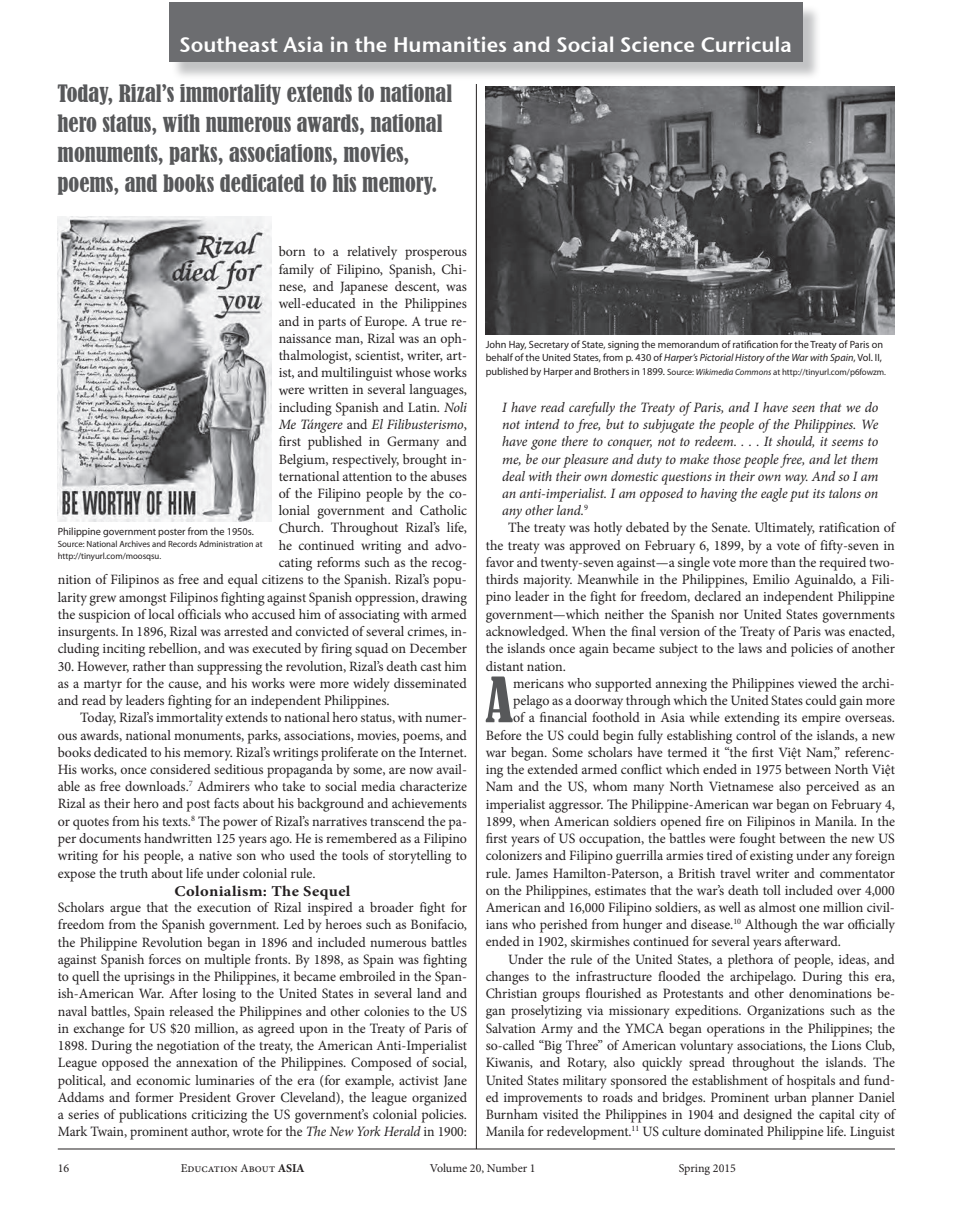
<style>
.page{position:relative;width:954px;height:1224px;background:#fff}
.page>*{position:absolute;margin:0;border:0;box-sizing:border-box;transform-origin:0 0}
.t1{font:condensed 58.05px "Bernard";color:#57585a}
.t2{font:condensed 22.5px/30px "Bernard";color:#57585a}
.t3{font:21px "Stone Sans Sem ITCTT Semi";color:#fff}
.t4{font:700 15px "Minion Pro";letter-spacing:.02em;color:#231f20;scale:1.1 1}
.t5{font:14.25px/17.2px "Minion Pro";letter-spacing:-.005em;color:#231f20;text-align:justify}
.t6{font:italic 14.25px "Minion Pro";letter-spacing:-.01em;color:#231f20}
.t7{font:12px "Minion Pro";color:#231f20}
.t8{font:10.5px/13.5px "Myriad Pro";color:#231f20}
.t9{font:9px/12px "Myriad Pro";color:#231f20}
.s1{font-style:italic}
.s2{font-size:10.5px}
.s3{font-weight:700}
</style>
<div class="page">
<hr style="left:476px;top:84px;width:1px;height:1065px;background:#231f20">
<div style="left:171px;top:5px;width:650px;height:76px;background:#808285;opacity:.48"></div>
<div style="left:169px;top:2px;width:633px;height:60px;background:#6c6d70"></div>
<hr style="left:58px;top:1149px;width:837px;height:1px;background:#231f20">
<img style="left:485px;top:87px;width:409px;height:247px">
<img style="left:58px;top:216px;width:214px;height:305px">
<h3 class="t3" style="left:179px;top:32px;width:614px">Southeast Asia in the Humanities and Social Science Curricula</h3>
<h2 class="t2" style="left:58px;top:79px;width:396px">Today, Rizal’s immortality extends to national hero status, with numerous awards, national monuments, parks, associations, movies, poems, and books dedicated to his memory.</h2>
<p class="t5" style="left:58px;top:243px;width:411px;text-align:right">born to a relatively prosperous<br>family of Filipino, Spanish, Chi-<br>nese, and Japanese descent, was<br>well-educated in the Philippines<br>and in parts of Europe. A true re-<br>naissance man, Rizal was an oph-<br>thalmologist, scientist, writer, art-<br>ist, and multilinguist whose works<br>were written in several languages,<br>including Spanish and Latin. <span class="s1">Noli<br>Me Tángere</span> and <span class="s1">El Filibusterismo</span>,<br>first published in Germany and<br>Belgium, respectively, brought in-<br>ternational attention to the abuses<br>of the Filipino people by the co-<br>lonial government and Catholic<br>Church. Throughout Rizal’s life,<br>he continued writing and advo-<br>cating reforms such as the recog-<br>nition of Filipinos as free and equal citizens to the Spanish. Rizal’s popu&shy;larity grew amongst Filipinos fighting against Spanish oppression, drawing the suspicion of local officials who accused him of associating with armed insurgents. In 1896, Rizal was arrested and convicted of several crimes, in&shy;cluding inciting rebellion, and was executed by firing squad on December</p>
<p class="t5" style="left:58px;top:657px;width:411px">30. However, rather than suppressing the revolution, Rizal’s death cast him as a martyr for the cause, and his works were more widely disseminated and read by leaders fighting for an independent Philippines.</p>
<p class="t5" style="left:58px;top:709px;width:411px;text-indent:22px">Today, Rizal’s immortality extends to national hero status, with numer&shy;ous awards, national monuments, parks, associations, movies, poems, and books dedicated to his memory. Rizal’s writings proliferate on the Internet.<br>His works, once considered seditious propaganda by some, are now avail&shy;able as free downloads.<sup>7</sup> Admirers who take to social media characterize Rizal as their hero and post facts about his background and achievements or quotes from his texts.<sup>8</sup> The power of Rizal’s narratives transcend the pa&shy;per documents handwritten 125 years ago. He is remembered as a Filipino writing for his people, a native son who used the tools of storytelling to expose the truth about life under colonial rule.</p>
<p class="t4" style="left:174px;top:881px;width:162px">Colonialism: The Sequel</p>
<p class="t5" style="left:58px;top:899px;width:411px">Scholars argue that the execution of Rizal inspired a broader fight for freedom from the Spanish government. Led by heroes such as Bonifacio, the Philippine Revolution began in 1896 and included numerous battles against Spanish forces on multiple fronts. By 1898, as Spain was fighting to quell the uprisings in the Philippines, it became embroiled in the Span&shy;ish-American War. After losing to the United States in several land and naval battles, Spain released the Philippines and other colonies to the US in exchange for US $20 million, as agreed upon in the Treaty of Paris of 1898. During the negotiation of the treaty, the American Anti-Imperialist League opposed the annexation of the Philippines. Composed of social, political, and economic luminaries of the era (for example, activist Jane Addams and former President Grover Cleveland), the league organized a series of publications criticizing the US government’s colonial policies.<br>Mark Twain, prominent author, wrote for the <span class="s1">The New York Herald</span> in 1900:</p>
<p class="t8" style="left:58px;top:525px;width:198px">Philippine government poster from the 1950s.</p>
<p class="t9" style="left:58px;top:538px;width:206px">Source: National Archives and Records Administration at http://tinyurl.com/moosqsu.</p>
<p class="t8" style="left:486px;top:337px;width:399px">John Hay, Secretary of State, signing the memorandum of ratification for the Treaty of Paris on behalf of the United States, from p. 430 of <span class="s1">Harper’s Pictorial History of the War with Spain</span>, Vol. II,</p>
<p class="t9" style="left:486px;top:365px;width:402px"><span class="s2">published by Harper and Brothers in 1899.</span> Source: <span class="s1">Wikimedia Commons</span> at http://tinyurl.com/p6fowzm.</p>
<p class="t6" style="left:502px;top:397px;width:378px">I have read carefully the Treaty of Paris, and I have seen that we do</p>
<p class="t6" style="left:502px;top:415px;width:378px">not intend to free, but to subjugate the people of the Philippines. We</p>
<p class="t6" style="left:502px;top:432px;width:378px">have gone there to conquer, not to redeem. . . . It should, it seems to</p>
<p class="t6" style="left:502px;top:449px;width:378px">me, be our pleasure and duty to make those people free, and let them</p>
<p class="t6" style="left:502px;top:466px;width:378px">deal with their own domestic questions in their own way. And so I am</p>
<p class="t6" style="left:502px;top:484px;width:378px">an anti-imperialist. I am opposed to having the eagle put its talons on</p>
<p class="t6" style="left:502px;top:501px;width:87px">any other land.<sup>9</sup></p>
<p class="t5" style="left:508px;top:519px;width:388px">The treaty was hotly debated by the Senate. Ultimately, ratification of</p>
<p class="t5" style="left:486px;top:537px;width:411px">the treaty was approved on February 6, 1899, by a vote of fifty-seven in</p>
<p class="t5" style="left:486px;top:554px;width:411px">favor and twenty-seven against—a single vote more than the required two-</p>
<p class="t5" style="left:486px;top:571px;width:411px">thirds majority. Meanwhile in the Philippines, Emilio Aguinaldo, a Fili-</p>
<p class="t5" style="left:486px;top:588px;width:411px">pino leader in the fight for freedom, declared an independent Philippine</p>
<p class="t5" style="left:486px;top:606px;width:411px">government—which neither the Spanish nor United States governments</p>
<p class="t5" style="left:486px;top:623px;width:411px">acknowledged. When the final version of the Treaty of Paris was enacted,</p>
<p class="t5" style="left:486px;top:640px;width:411px">the islands once again became subject to the laws and policies of another</p>
<p class="t5" style="left:486px;top:657px;width:82px">distant nation.</p>
<h1 class="t1" style="left:485px;top:666px;width:29px">A</h1>
<p class="t5" style="left:513px;top:675px;width:383px">mericans who supported annexing the Philippines viewed the archi-</p>
<p class="t5" style="left:513px;top:692px;width:383px">pelago as a doorway through which the United States could gain more</p>
<p class="t5" style="left:513px;top:709px;width:383px">of a financial foothold in Asia while extending its empire overseas.</p>
<p class="t5" style="left:486px;top:726px;width:411px">Before the US could begin fully establishing control of the islands, a new</p>
<p class="t5" style="left:486px;top:744px;width:411px">war began. Some scholars have termed it “the first Việt Nam,” referenc-</p>
<p class="t5" style="left:486px;top:761px;width:411px">ing the extended armed conflict which ended in 1975 between North Việt</p>
<p class="t5" style="left:486px;top:778px;width:411px">Nam and the US, whom many North Vietnamese also perceived as an</p>
<p class="t5" style="left:486px;top:795px;width:411px">imperialist aggressor. The Philippine-American war began on February 4,</p>
<p class="t5" style="left:486px;top:813px;width:411px">1899, when American soldiers opened fire on Filipinos in Manila. In the</p>
<p class="t5" style="left:486px;top:830px;width:411px">first years of US occupation, the battles were fought between the new US</p>
<p class="t5" style="left:486px;top:847px;width:411px">colonizers and Filipino guerrilla armies tired of existing under any foreign</p>
<p class="t5" style="left:486px;top:864px;width:411px">rule. James Hamilton-Paterson, a British travel writer and commentator</p>
<p class="t5" style="left:486px;top:882px;width:411px">on the Philippines, estimates that the war’s death toll included over 4,000</p>
<p class="t5" style="left:486px;top:899px;width:411px">American and 16,000 Filipino soldiers, as well as almost one million civil-</p>
<p class="t5" style="left:486px;top:916px;width:411px">ians who perished from hunger and disease.<sup>10</sup> Although the war officially</p>
<p class="t5" style="left:486px;top:933px;width:357px">ended in 1902, skirmishes continued for several years afterward.</p>
<p class="t5" style="left:508px;top:951px;width:388px">Under the rule of the United States, a plethora of people, ideas, and</p>
<p class="t5" style="left:486px;top:968px;width:411px">changes to the infrastructure flooded the archipelago. During this era,</p>
<p class="t5" style="left:486px;top:985px;width:411px">Christian groups flourished as Protestants and other denominations be-</p>
<p class="t5" style="left:486px;top:1002px;width:411px">gan proselytizing via missionary expeditions. Organizations such as the</p>
<p class="t5" style="left:486px;top:1020px;width:411px">Salvation Army and the YMCA began operations in the Philippines; the</p>
<p class="t5" style="left:486px;top:1037px;width:411px">so-called “Big Three” of American voluntary associations, the Lions Club,</p>
<p class="t5" style="left:486px;top:1054px;width:411px">Kiwanis, and Rotary, also quickly spread throughout the islands. The</p>
<p class="t5" style="left:486px;top:1071px;width:411px">United States military sponsored the establishment of hospitals and fund-</p>
<p class="t5" style="left:486px;top:1089px;width:411px">ed improvements to roads and bridges. Prominent urban planner Daniel</p>
<p class="t5" style="left:486px;top:1106px;width:411px">Burnham visited the Philippines in 1904 and designed the capital city of</p>
<p class="t5" style="left:486px;top:1123px;width:411px">Manila for redevelopment.<sup>11</sup> US culture dominated Philippine life. Linguist</p>
<p class="t7" style="left:58px;top:1160px;width:13px">16</p>
<p class="t7" style="left:181px;top:1160px;width:125px">Education About <span class="s3">ASIA</span></p>
<p class="t7" style="left:430px;top:1160px;width:107px">Volume 20, Number 1</p>
<p class="t7" style="left:679px;top:1160px;width:59px">Spring 2015</p>
</div>
